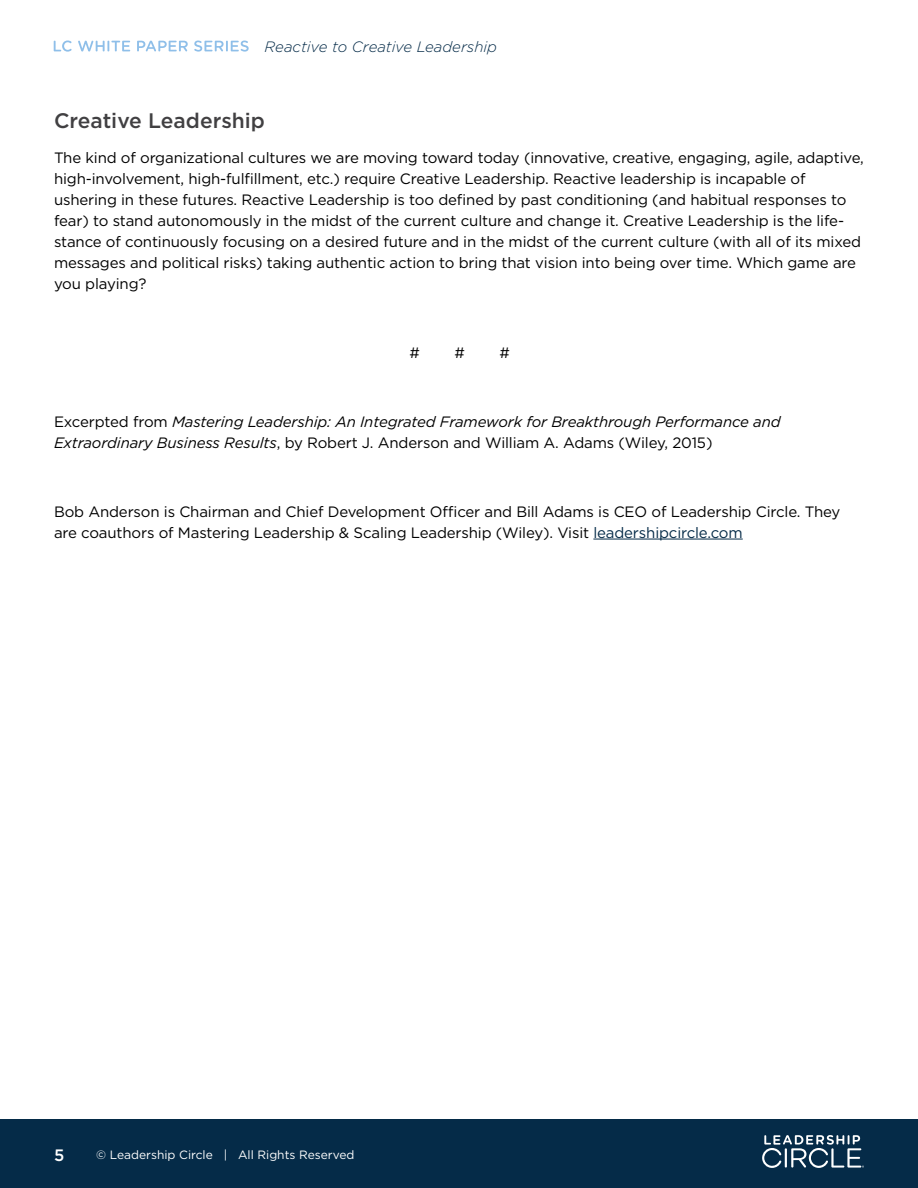
<style>
.page{position:relative;width:918px;height:1188px;background:#fff}
.page>*{position:absolute;margin:0;border:0;box-sizing:border-box;transform-origin:0 0}
.t1{font:500 21px "Gotham";color:#414042}
.t2{font:500 16.5px "Gotham";color:#fff}
.t3{font:15px/21px "Gotham";letter-spacing:-.01em;color:#000}
.t4{font:italic 15px/21px "Gotham";letter-spacing:-.01em;color:#000}
.t5{font:italic 300 15px "Gotham";color:#052b48}
.t6{font:12px "Gotham";color:#fff}
.s1{font-style:normal}
.s2{color:#052b48}
</style>
<div class="page">
<svg style="left:54px;top:41px;width:18px;height:11px"></svg>
<svg style="left:78px;top:41px;width:52px;height:11px"></svg>
<svg style="left:137px;top:41px;width:51px;height:10px"></svg>
<svg style="left:194px;top:41px;width:55px;height:11px"></svg>
<div style="left:0;top:1119px;width:918px;height:69px;background:#052b48"></div>
<svg style="left:762px;top:1135px;width:102px;height:33px"></svg>
<hr style="left:593px;top:539px;width:150px;height:1px;background:#052b48">
<p class="t5" style="left:265px;top:37px;width:234px">Reactive to Creative Leadership</p>
<h1 class="t1" style="left:54px;top:107px;width:213px">Creative Leadership</h1>
<p class="t3" style="left:54px;top:146px;width:811px">The kind of organizational cultures we are moving toward today (innovative, creative, engaging, agile, adaptive, high-involvement, high-fulfillment, etc.) require Creative Leadership. Reactive leadership is incapable of ushering in these futures. Reactive Leadership is too defined by past conditioning (and habitual responses to fear) to stand autonomously in the midst of the current culture and change it. Creative Leadership is the life&shy;stance of continuously focusing on a desired future and in the midst of the current culture (with all of its mixed messages and political risks) taking authentic action to bring that vision into being over time. Which game are you playing?</p>
<p class="t3" style="left:409px;top:341px;width:12px">#</p>
<p class="t3" style="left:455px;top:341px;width:12px">#</p>
<p class="t3" style="left:500px;top:341px;width:12px">#</p>
<p class="t4" style="left:54px;top:410px;width:728px"><span class="s1">Excerpted from</span> Mastering Leadership: An Integrated Framework for Breakthrough Performance and<br>Extraordinary Business Results<span class="s1">, by Robert J. Anderson and William A. Adams (Wiley, 2015)</span></p>
<p class="t3" style="left:54px;top:500px;width:788px">Bob Anderson is Chairman and Chief Development Officer and Bill Adams is CEO of Leadership Circle. They are coauthors of Mastering Leadership &amp; Scaling Leadership (Wiley). Visit <span class="s2">leadershipcircle.com</span></p>
<p class="t2" style="left:54px;top:1144px;width:12px">5</p>
<p class="t6" style="left:96px;top:1147px;width:260px">© Leadership Circle | All Rights Reserved</p>
</div>
